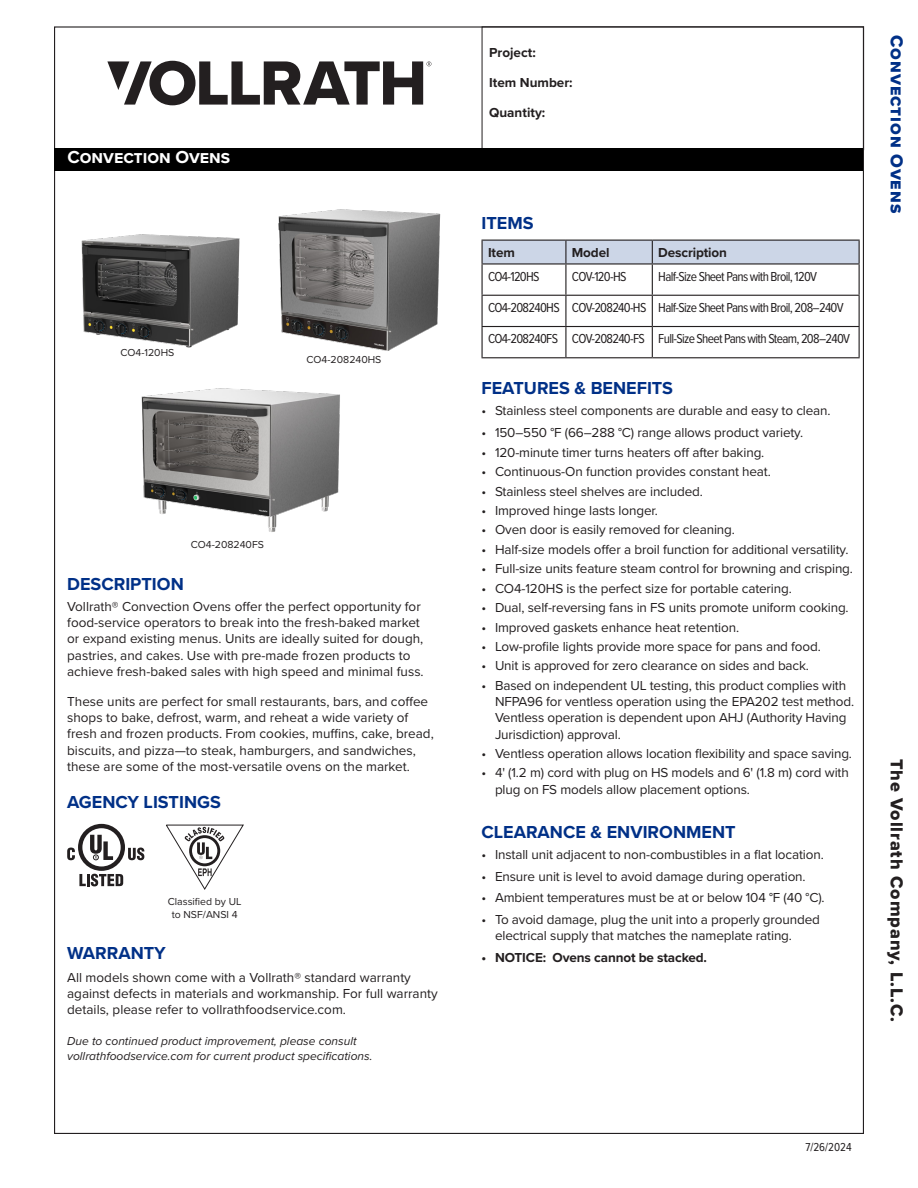
<style>
.page{position:relative;width:918px;height:1188px;background:#fff}
.page>*{position:absolute;margin:0;border:0;box-sizing:border-box;transform-origin:0 0}
._1_Head{font:700 18px "Proxima Nova";color:#003087}
.t1{font:18px "Proxima Nova Extrabld";letter-spacing:.05em;color:#231f20}
.Side_Heading{font:18px "Proxima Nova Extrabld";letter-spacing:.05em;color:#003087}
._1_Head-2{font:700 18px "Proxima Nova";color:#fff}
.Body_Text{font:700 18px "Proxima Nova";color:#003087}
.Body_Text-2{font:13.5px/16.2px "Proxima Nova";letter-spacing:-.01em;color:#231f20}
.t2{font:13.5px "Proxima Nova Cond";letter-spacing:-.05em;color:#231f20}
.Table_column___row_title_center{font:700 13.5px "Proxima Nova";letter-spacing:-.01em;color:#231f20}
.Project_Item_Number_Quantity{font:700 13.5px "Proxima Nova";color:#231f20}
.Footnote_Italic{font:italic 12px/14.4px "Proxima Nova";color:#231f20}
.Body_Text-3{font:12px "Proxima Nova Cond";color:#231f20}
.t3{font:10.5px/12.6px "Proxima Nova";color:#231f20;text-align:center}
</style>
<div class="page">
<svg style="left:79px;top:874px;width:44px;height:12px"></svg>
<svg style="left:128px;top:848px;width:16px;height:12px"></svg>
<svg style="left:78px;top:824px;width:47px;height:47px"></svg>
<div style="left:82px;top:828px;width:39px;height:38px;background:#fff;border-radius:50%"></div>
<svg style="left:90px;top:835px;width:23px;height:25px"></svg>
<svg style="left:67px;top:848px;width:8px;height:12px"></svg>
<svg style="left:166px;top:824px;width:78px;height:66px"></svg>
<svg style="left:107px;top:61px;width:324px;height:44px"></svg>
<div style="left:482px;top:26px;width:382px;height:124px;border:1px solid #231f20"></div>
<div style="left:54px;top:148px;width:809px;height:23px;background:#000"></div>
<div style="left:482px;top:240px;width:378px;height:23px;background:#ccd6e7"></div>
<hr style="left:482px;top:263px;width:84px;height:2px;background:#231f20">
<hr style="left:566px;top:263px;width:86px;height:2px;background:#231f20">
<hr style="left:652px;top:263px;width:208px;height:2px;background:#231f20">
<hr style="left:482px;top:265px;width:1px;height:30px;background:#231f20">
<hr style="left:565px;top:265px;width:1px;height:30px;background:#231f20">
<hr style="left:652px;top:265px;width:1px;height:30px;background:#231f20">
<hr style="left:859px;top:265px;width:1px;height:30px;background:#231f20">
<hr style="left:482px;top:295px;width:84px;height:1px;background:#231f20">
<hr style="left:482px;top:296px;width:1px;height:30px;background:#231f20">
<hr style="left:566px;top:295px;width:86px;height:1px;background:#231f20">
<hr style="left:565px;top:296px;width:1px;height:30px;background:#231f20">
<hr style="left:652px;top:295px;width:208px;height:1px;background:#231f20">
<hr style="left:652px;top:296px;width:1px;height:30px;background:#231f20">
<hr style="left:859px;top:296px;width:1px;height:30px;background:#231f20">
<hr style="left:482px;top:326px;width:84px;height:1px;background:#231f20">
<hr style="left:482px;top:327px;width:1px;height:30px;background:#231f20">
<hr style="left:566px;top:326px;width:86px;height:1px;background:#231f20">
<hr style="left:565px;top:327px;width:1px;height:30px;background:#231f20">
<hr style="left:652px;top:326px;width:208px;height:1px;background:#231f20">
<hr style="left:652px;top:327px;width:1px;height:30px;background:#231f20">
<hr style="left:859px;top:327px;width:1px;height:30px;background:#231f20">
<hr style="left:482px;top:357px;width:84px;height:1px;background:#231f20">
<hr style="left:566px;top:357px;width:86px;height:1px;background:#231f20">
<hr style="left:652px;top:357px;width:208px;height:1px;background:#231f20">
<img style="left:81px;top:234px;width:159px;height:114px">
<img style="left:278px;top:209px;width:163px;height:142px">
<img style="left:141px;top:388px;width:199px;height:144px">
<p class="_1_Head-2" style="left:68px;top:143px;width:164px">Convection Ovens</p>
<p class="t3" style="left:120px;top:346px;width:55px">CO4-120HS</p>
<p class="t3" style="left:307px;top:353px;width:76px">CO4-208240HS</p>
<p class="t3" style="left:191px;top:537px;width:75px">CO4-208240FS</p>
<p class="_1_Head" style="left:67px;top:571px;width:118px">DESCRIPTION</p>
<p class="Body_Text-2" style="left:67px;top:598px;width:358px">Vollrath® Convection Ovens offer the perfect opportunity for food-service operators to break into the fresh-baked market or expand existing menus. Units are ideally suited for dough, pastries, and cakes. Use with pre-made frozen products to achieve fresh-baked sales with high speed and minimal fuss.</p>
<p class="Body_Text-2" style="left:67px;top:693px;width:368px">These units are perfect for small restaurants, bars, and coffee shops to bake, defrost, warm, and reheat a wide variety of fresh and frozen products. From cookies, muffins, cake, bread, biscuits, and pizza—to steak, hamburgers, and sandwiches, these are some of the most-versatile ovens on the market.</p>
<p class="Body_Text" style="left:67px;top:789px;width:155px">AGENCY LISTINGS</p>
<p class="t3" style="left:168px;top:895px;width:75px">Classified by UL to NSF/ANSI 4</p>
<p class="_1_Head" style="left:67px;top:939px;width:100px">WARRANTY</p>
<p class="Body_Text-2" style="left:67px;top:968px;width:372px">All models shown come with a Vollrath® standard warranty against defects in materials and workmanship. For full warranty details, please refer to vollrathfoodservice.com.</p>
<p class="Footnote_Italic" style="left:67px;top:1033px;width:307px">Due to continued product improvement, please consult vollrathfoodservice.com for current product specifications.</p>
<p class="Project_Item_Number_Quantity" style="left:489px;top:43px;width:48px">Project:</p>
<p class="Project_Item_Number_Quantity" style="left:489px;top:72px;width:85px">Item Number:</p>
<p class="Project_Item_Number_Quantity" style="left:489px;top:102px;width:58px">Quantity:</p>
<p class="_1_Head" style="left:482px;top:210px;width:54px">ITEMS</p>
<p class="Table_column___row_title_center" style="left:488px;top:242px;width:28px">Item</p>
<p class="Table_column___row_title_center" style="left:572px;top:242px;width:39px">Model</p>
<p class="Table_column___row_title_center" style="left:658px;top:242px;width:70px">Description</p>
<p class="t2" style="left:488px;top:266px;width:53px">CO4-120HS</p>
<p class="t2" style="left:572px;top:266px;width:56px">COV-120-HS</p>
<p class="t2" style="left:658px;top:266px;width:160px">Half-Size Sheet Pans with Broil, 120V</p>
<p class="t2" style="left:488px;top:297px;width:73px">CO4-208240HS</p>
<p class="t2" style="left:572px;top:297px;width:76px">COV-208240-HS</p>
<p class="t2" style="left:658px;top:297px;width:187px">Half-Size Sheet Pans with Broil, 208–240V</p>
<p class="t2" style="left:488px;top:329px;width:71px">CO4-208240FS</p>
<p class="t2" style="left:572px;top:329px;width:74px">COV-208240-FS</p>
<p class="t2" style="left:658px;top:329px;width:193px">Full-Size Sheet Pans with Steam, 208–240V</p>
<p class="_1_Head" style="left:482px;top:375px;width:193px">FEATURES &amp; BENEFITS</p>
<p class="Body_Text-2" style="left:482px;top:402px;width:351px">• Stainless steel components are durable and easy to clean.</p>
<p class="Body_Text-2" style="left:482px;top:424px;width:323px">• 150–550 °F (66–288 °C) range allows product variety.</p>
<p class="Body_Text-2" style="left:482px;top:443px;width:284px">• 120-minute timer turns heaters off after baking.</p>
<p class="Body_Text-2" style="left:482px;top:463px;width:291px">• Continuous-On function provides constant heat.</p>
<p class="Body_Text-2" style="left:482px;top:482px;width:223px">• Stainless steel shelves are included.</p>
<p class="Body_Text-2" style="left:482px;top:502px;width:178px">• Improved hinge lasts longer.</p>
<p class="Body_Text-2" style="left:482px;top:521px;width:255px">• Oven door is easily removed for cleaning.</p>
<p class="Body_Text-2" style="left:482px;top:541px;width:368px">• Half-size models offer a broil function for additional versatility.</p>
<p class="Body_Text-2" style="left:482px;top:560px;width:373px">• Full-size units feature steam control for browning and crisping.</p>
<p class="Body_Text-2" style="left:482px;top:580px;width:312px">• CO4-120HS is the perfect size for portable catering.</p>
<p class="Body_Text-2" style="left:482px;top:599px;width:369px">• Dual, self-reversing fans in FS units promote uniform cooking.</p>
<p class="Body_Text-2" style="left:482px;top:618px;width:259px">• Improved gaskets enhance heat retention.</p>
<p class="Body_Text-2" style="left:482px;top:638px;width:341px">• Low-profile lights provide more space for pans and food.</p>
<p class="Body_Text-2" style="left:482px;top:657px;width:329px">• Unit is approved for zero clearance on sides and back.</p>
<p class="Body_Text-2" style="left:495px;top:677px;width:361px;text-indent:-14px">• Based on independent UL testing, this product complies with NFPA96 for ventless operation using the EPA202 test method.<br>Ventless operation is dependent upon AHJ (Authority Having Jurisdiction) approval.</p>
<p class="Body_Text-2" style="left:482px;top:745px;width:372px">• Ventless operation allows location flexibility and space saving.</p>
<p class="Body_Text-2" style="left:495px;top:764px;width:355px;text-indent:-14px">• 4' (1.2 m) cord with plug on HS models and 6' (1.8 m) cord with plug on FS models allow placement options.</p>
<p class="_1_Head" style="left:482px;top:819px;width:256px">CLEARANCE &amp; ENVIRONMENT</p>
<p class="Body_Text-2" style="left:482px;top:846px;width:344px">• Install unit adjacent to non-combustibles in a flat location.</p>
<p class="Body_Text-2" style="left:482px;top:867px;width:326px">• Ensure unit is level to avoid damage during operation.</p>
<p class="Body_Text-2" style="left:482px;top:889px;width:345px">• Ambient temperatures must be at or below 104 °F (40 °C).</p>
<p class="Body_Text-2" style="left:495px;top:911px;width:326px;text-indent:-14px">• To avoid damage, plug the unit into a properly grounded electrical supply that matches the nameplate rating.</p>
<p class="Table_column___row_title_center" style="left:482px;top:947px;width:227px">• NOTICE: Ovens cannot be stacked.</p>
<p class="Side_Heading" style="left:910px;top:35px;width:179px;rotate:90deg">Convection Ovens</p>
<h1 class="t1" style="left:910px;top:759px;width:265px;rotate:90deg">The Vollrath Company, L.L.C.</h1>
<p class="Body_Text-3" style="left:805px;top:1138px;width:48px">7/26/2024</p>
</div>
